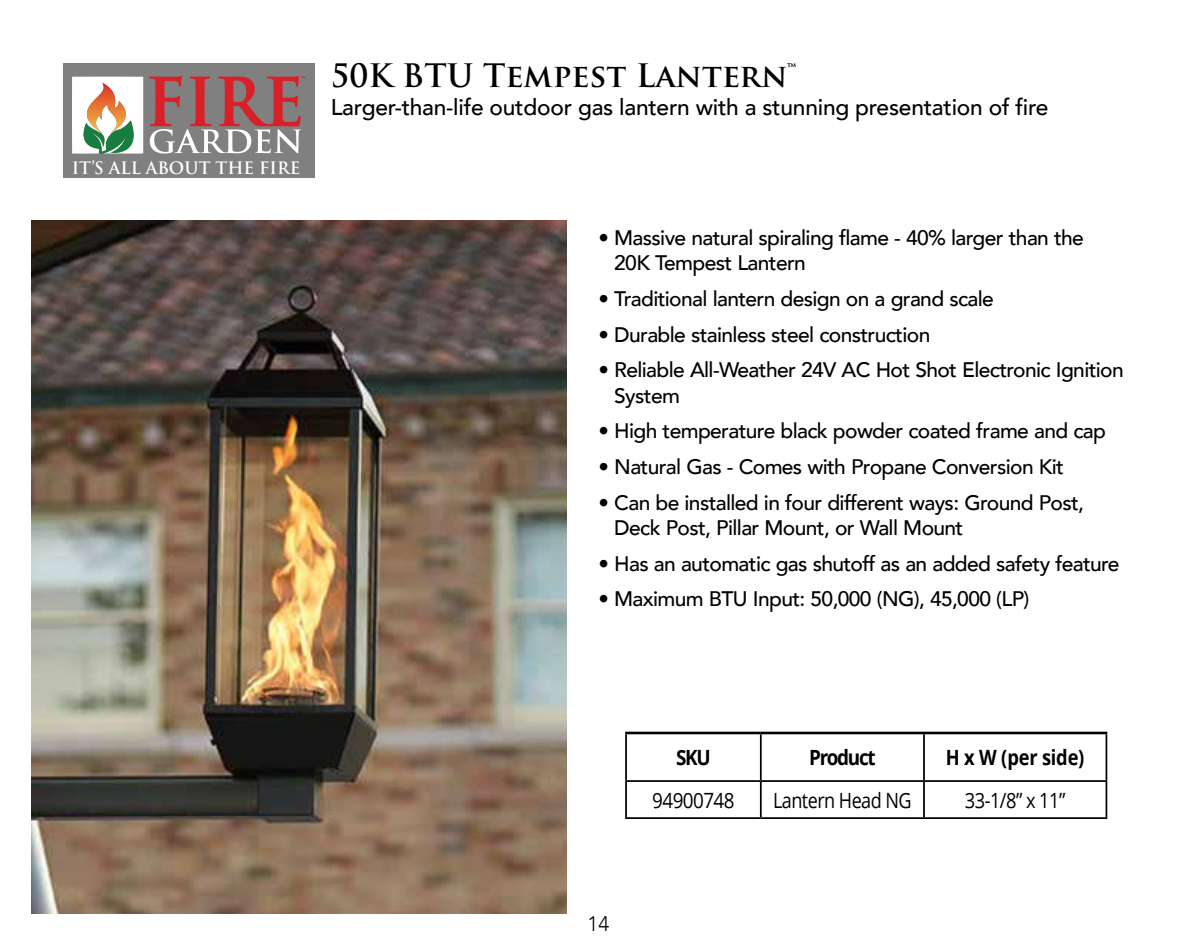
<style>
.page{position:relative;width:1197px;height:945px;background:#fff}
.page>*{position:absolute;margin:0;border:0;box-sizing:border-box;transform-origin:0 0}
.t1{font:700 31.5px "Trajan Pro";color:#000}
.t2{font:500 22.75px "Avenir";letter-spacing:-.01em;color:#000}
.t3{font:500 21px/25.2px "Avenir";letter-spacing:-.03em;color:#000}
.t4{font:21px "Open Sans";letter-spacing:-.03em;color:#000;scale:.86 1}
.t5{font:700 21px "Open Sans";letter-spacing:-.07em;color:#000;scale:.87 1}
.t6{font:21px "Open Sans";letter-spacing:-.03em;color:#000;scale:.87 1}
.t7{font:700 21px "Open Sans";letter-spacing:-.07em;color:#000;scale:.9 1}
.t8{font:21px "Open Sans";letter-spacing:-.03em;color:#000;scale:.9 1}
.t9{font:300 21px "Avenir";color:#000}
.t10{font:700 16.62px "Trajan Pro";color:#fff}
</style>
<div class="page">
<hr style="left:625px;top:734px;width:2px;height:46px;background:#000">
<hr style="left:760px;top:734px;width:2px;height:46px;background:#000">
<hr style="left:923px;top:734px;width:2px;height:46px;background:#000">
<hr style="left:1106px;top:734px;width:1px;height:46px;background:#000">
<hr style="left:625px;top:780px;width:136px;height:2px;background:#000">
<hr style="left:625px;top:782px;width:2px;height:35px;background:#000">
<hr style="left:761px;top:780px;width:163px;height:2px;background:#000">
<hr style="left:760px;top:782px;width:2px;height:35px;background:#000">
<hr style="left:924px;top:780px;width:183px;height:2px;background:#000">
<hr style="left:923px;top:782px;width:2px;height:35px;background:#000">
<hr style="left:1106px;top:782px;width:1px;height:35px;background:#000">
<hr style="left:625px;top:817px;width:136px;height:2px;background:#000">
<hr style="left:761px;top:817px;width:163px;height:2px;background:#000">
<hr style="left:924px;top:817px;width:183px;height:2px;background:#000">
<hr style="left:625px;top:732px;width:136px;height:2px;background:#000">
<hr style="left:761px;top:732px;width:163px;height:2px;background:#000">
<hr style="left:924px;top:732px;width:183px;height:2px;background:#000">
<img style="left:32px;top:220px;width:535px;height:694px">
<div style="left:63px;top:63px;width:252px;height:115px;background:#808080"></div>
<svg style="left:149px;top:76px;width:157px;height:78px"></svg>
<svg style="left:72px;top:77px;width:71px;height:77px;background:#d2d3be"></svg>
<p class="t10" style="left:72px;top:157px;width:230px">IT’S ALL ABOUT THE FIRE</p>
<h1 class="t1" style="left:331px;top:56px;width:467px">50K BTU Tempest Lantern™</h1>
<p class="t2" style="left:331px;top:87px;width:719px">Larger-than-life outdoor gas lantern with a stunning presentation of fire</p>
<p class="t3" style="left:614px;top:224px;width:471px;text-indent:-16px">• Massive natural spiraling flame - 40% larger than the<br>20K Tempest Lantern</p>
<p class="t3" style="left:599px;top:285px;width:397px">• Traditional lantern design on a grand scale</p>
<p class="t3" style="left:599px;top:321px;width:333px">• Durable stainless steel construction</p>
<p class="t3" style="left:614px;top:356px;width:511px;text-indent:-16px">• Reliable All-Weather 24V AC Hot Shot Electronic Ignition<br>System</p>
<p class="t3" style="left:599px;top:417px;width:509px">• High temperature black powder coated frame and cap</p>
<p class="t3" style="left:599px;top:453px;width:467px">• Natural Gas - Comes with Propane Conversion Kit</p>
<p class="t3" style="left:614px;top:489px;width:471px;text-indent:-16px">• Can be installed in four different ways: Ground Post,<br>Deck Post, Pillar Mount, or Wall Mount</p>
<p class="t3" style="left:599px;top:550px;width:523px">• Has an automatic gas shutoff as an added safety feature</p>
<p class="t3" style="left:599px;top:585px;width:432px">• Maximum BTU Input: 50,000 (NG), 45,000 (LP)</p>
<p class="t9" style="left:588px;top:911px;width:23px">14</p>
<p class="t7" style="left:676px;top:743px;width:40px">SKU</p>
<p class="t7" style="left:809px;top:743px;width:75px">Product</p>
<p class="t5" style="left:946px;top:743px;width:161px">H x W (per side)</p>
<p class="t8" style="left:652px;top:786px;width:93px">94900748</p>
<p class="t4" style="left:773px;top:786px;width:163px">Lantern Head NG</p>
<p class="t6" style="left:965px;top:786px;width:117px">33-1/8” x 11”</p>
</div>
